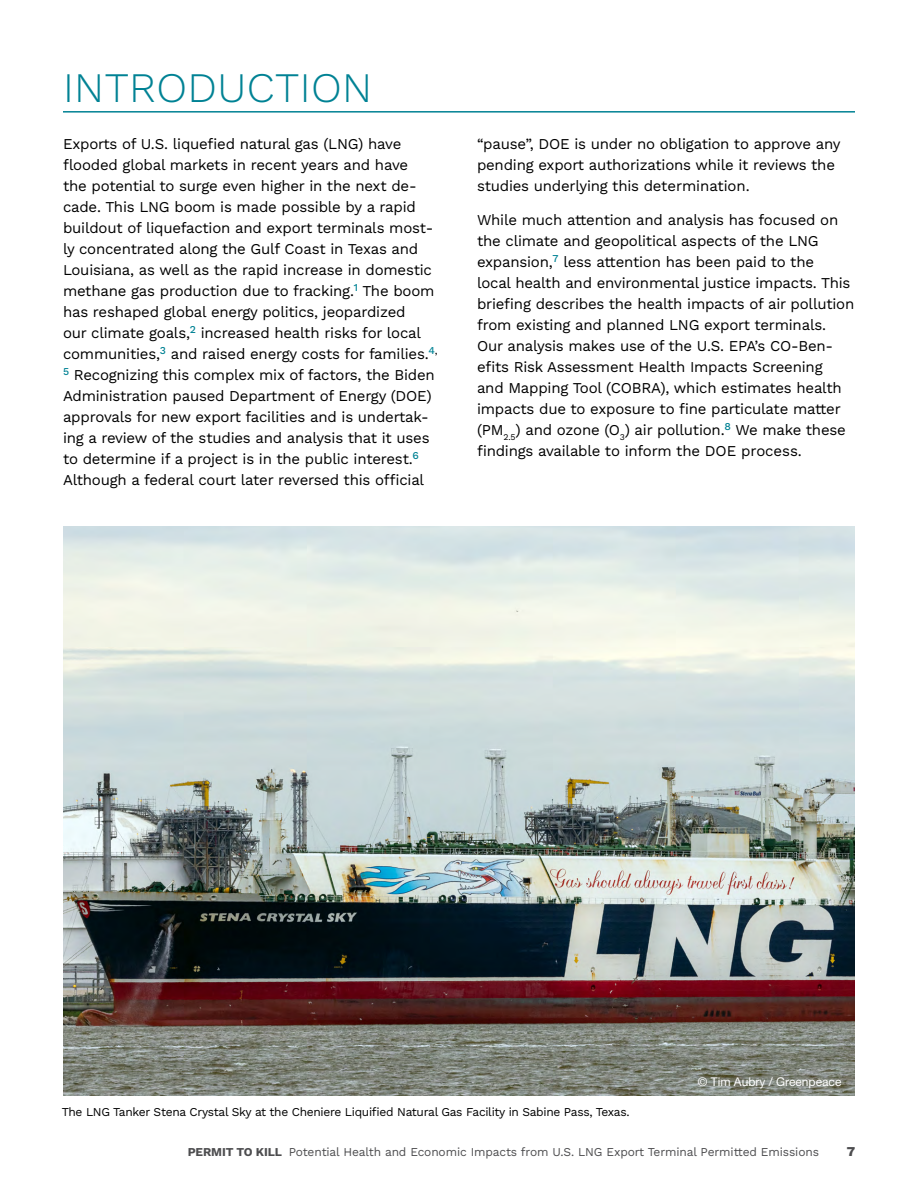
<style>
.page{position:relative;width:918px;height:1188px;background:#fff}
.page>*{position:absolute;margin:0;border:0;box-sizing:border-box;transform-origin:0 0}
.H2_Head{font:300 42px "Work Sans";letter-spacing:.01em;color:#008294}
.Body{font:15px/21px "Work Sans";letter-spacing:-.015em;color:#000}
.t1{font:800 13.5px "Work Sans";color:#4d4d4f}
.t2{font:12px "Work Sans";letter-spacing:-.01em;color:#4d4d4f}
.Photo_caption_Black{font:12px "Work Sans";letter-spacing:-.025em;color:#000}
.Credit{font:12px "Helvetica Neue LT Std";color:#fff}
.s1{font-weight:700}
</style>
<div class="page">
<hr style="left:63px;top:111px;width:792px;height:2px;background:#008294">
<img style="left:63px;top:526px;width:792px;height:570px">
<p class="H2_Head" style="left:63px;top:56px;width:311px">INTRODUCTION</p>
<p class="Body" style="left:63px;top:133px;width:376px">Exports of U.S. liquefied natural gas (LNG) have flooded global markets in recent years and have<br>the potential to surge even higher in the next de&shy;cade. This LNG boom is made possible by a rapid buildout of liquefaction and export terminals most&shy;ly concentrated along the Gulf Coast in Texas and Louisiana, as well as the rapid increase in domestic methane gas production due to fracking.<sup>1</sup> The boom has reshaped global energy politics, jeopardized<br>our climate goals,<sup>2</sup> increased health risks for local communities,<sup>3</sup> and raised energy costs for families.<sup>4</sup><sup>, </sup><sup>5</sup> Recognizing this complex mix of factors, the Biden Administration paused Department of Energy (DOE) approvals for new export facilities and is undertak&shy;ing a review of the studies and analysis that it uses to determine if a project is in the public interest.<sup>6<br></sup>Although a federal court later reversed this official</p>
<p class="Body" style="left:477px;top:133px;width:365px">“pause”, DOE is under no obligation to approve any pending export authorizations while it reviews the studies underlying this determination.</p>
<p class="Body" style="left:477px;top:209px;width:379px">While much attention and analysis has focused on the climate and geopolitical aspects of the LNG expansion,<sup>7</sup> less attention has been paid to the<br>local health and environmental justice impacts. This briefing describes the health impacts of air pollution from existing and planned LNG export terminals.<br>Our analysis makes use of the U.S. EPA’s CO-Ben&shy;efits Risk Assessment Health Impacts Screening<br>and Mapping Tool (COBRA), which estimates health impacts due to exposure to fine particulate matter (PM<sub>2.5</sub>) and ozone (O<sub>3</sub>) air pollution.<sup>8</sup> We make these findings available to inform the DOE process.</p>
<p class="Photo_caption_Black" style="left:62px;top:1103px;width:569px">The LNG Tanker Stena Crystal Sky at the Cheniere Liquified Natural Gas Facility in Sabine Pass, Texas.</p>
<p class="Credit" style="left:698px;top:1075px;width:145px">© Tim Aubry / Greenpeace</p>
<p class="t2" style="left:188px;top:1142px;width:633px"><span class="s1">PERMIT TO KILL</span> Potential Health and Economic Impacts from U.S. LNG Export Terminal Permitted Emissions</p>
<p class="t1" style="left:847px;top:1141px;width:10px">7</p>
</div>
